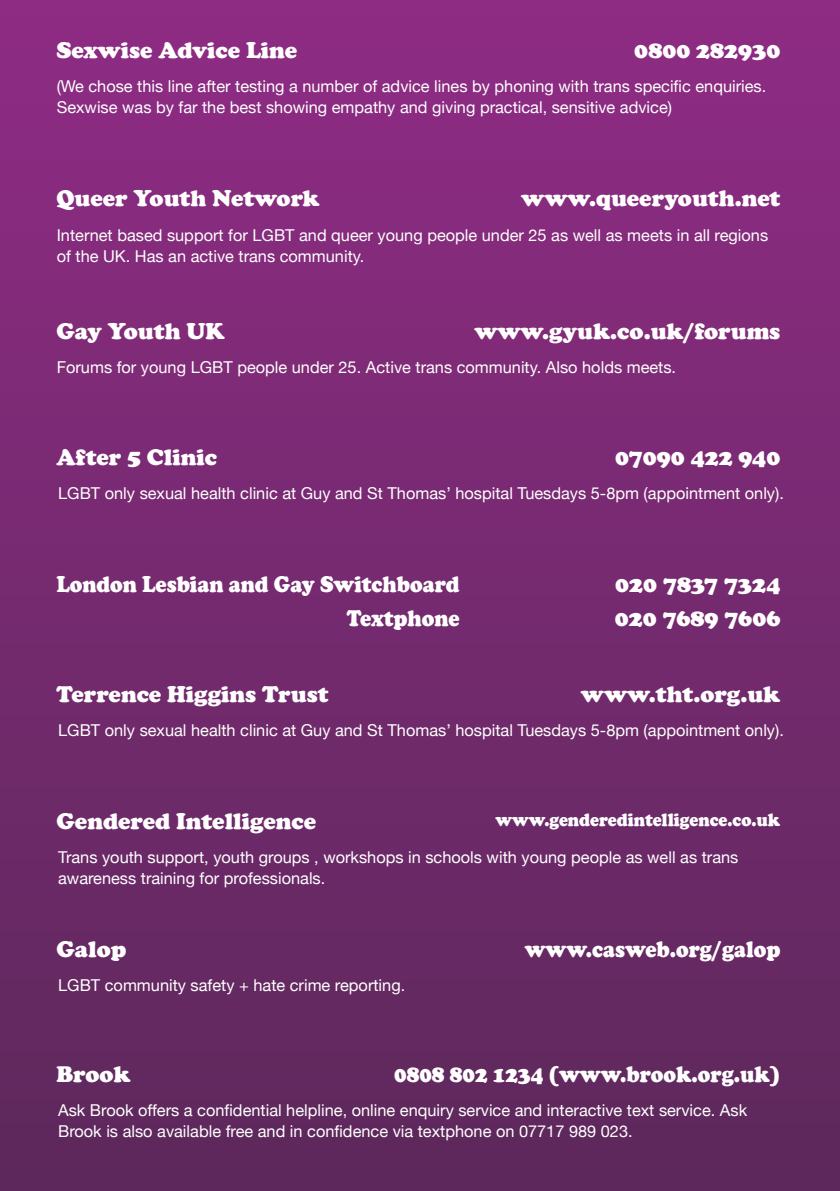
<style>
.page{position:relative;width:840px;height:1191px;background:#fff}
.page>*{position:absolute;margin:0;border:0;box-sizing:border-box;transform-origin:0 0}
.t1{font:900 23.4px "Cooper";color:#fff}
.t2{font:900 23.4px "Cooper";color:#fff;scale:.9 1}
.t3{font:900 18.6px "Cooper";color:#fff;scale:.9 1}
.t4{font:16.4px/21px "Helvetica Neue";color:#fff}
</style>
<div class="page">
<div style="left:0;top:0;width:839px;height:1191px;background:linear-gradient(to bottom,#8f2b84,#5d285b)"></div>
<h1 class="t1" style="left:56px;top:36px;width:242px">Sexwise Advice Line</h1>
<h1 class="t1" style="left:634px;top:36px;width:147px">0800 282930</h1>
<p class="t4" style="left:57px;top:76px;width:710px">(We chose this line after testing a number of advice lines by phoning with trans specific enquiries.<br>Sexwise was by far the best showing empathy and giving practical, sensitive advice)</p>
<h1 class="t1" style="left:56px;top:185px;width:264px">Queer Youth Network</h1>
<h1 class="t1" style="left:521px;top:185px;width:260px">www.queeryouth.net</h1>
<p class="t4" style="left:57px;top:224px;width:712px">Internet based support for LGBT and queer young people under 25 as well as meets in all regions of the UK. Has an active trans community.</p>
<h1 class="t1" style="left:56px;top:317px;width:170px">Gay Youth UK</h1>
<h1 class="t1" style="left:474px;top:317px;width:307px">www.gyuk.co.uk/forums</h1>
<p class="t4" style="left:57px;top:356px;width:620px">Forums for young LGBT people under 25. Active trans community. Also holds meets.</p>
<h1 class="t1" style="left:56px;top:443px;width:162px">After 5 Clinic</h1>
<h1 class="t1" style="left:614px;top:443px;width:167px">07090 422 940</h1>
<p class="t4" style="left:58px;top:482px;width:726px">LGBT only sexual health clinic at Guy and St Thomas’ hospital Tuesdays 5-8pm (appointment only).</p>
<h1 class="t2" style="left:56px;top:571px;width:449px">London Lesbian and Gay Switchboard</h1>
<h1 class="t1" style="left:614px;top:571px;width:167px">020 7837 7324</h1>
<h1 class="t2" style="left:346px;top:604px;width:127px">Textphone</h1>
<h1 class="t1" style="left:614px;top:604px;width:167px">020 7689 7606</h1>
<h1 class="t1" style="left:56px;top:680px;width:274px">Terrence Higgins Trust</h1>
<h1 class="t1" style="left:580px;top:680px;width:201px">www.tht.org.uk</h1>
<p class="t4" style="left:58px;top:719px;width:726px">LGBT only sexual health clinic at Guy and St Thomas’ hospital Tuesdays 5-8pm (appointment only).</p>
<h1 class="t1" style="left:56px;top:807px;width:261px">Gendered Intelligence</h1>
<p class="t3" style="left:495px;top:808px;width:318px">www.genderedintelligence.co.uk</p>
<p class="t4" style="left:58px;top:846px;width:681px">Trans youth support, youth groups , workshops in schools with young people as well as trans awareness training for professionals.</p>
<h1 class="t1" style="left:56px;top:935px;width:71px">Galop</h1>
<h1 class="t2" style="left:524px;top:935px;width:285px">www.casweb.org/galop</h1>
<p class="t4" style="left:58px;top:974px;width:348px">LGBT community safety + hate crime reporting.</p>
<h1 class="t1" style="left:56px;top:1060px;width:76px">Brook</h1>
<h1 class="t2" style="left:394px;top:1060px;width:430px">0808 802 1234 (www.brook.org.uk)</h1>
<p class="t4" style="left:58px;top:1099px;width:690px">Ask Brook offers a confidential helpline, online enquiry service and interactive text service. Ask<br>Brook is also available free and in confidence via textphone on 07717 989 023.</p>
</div>
